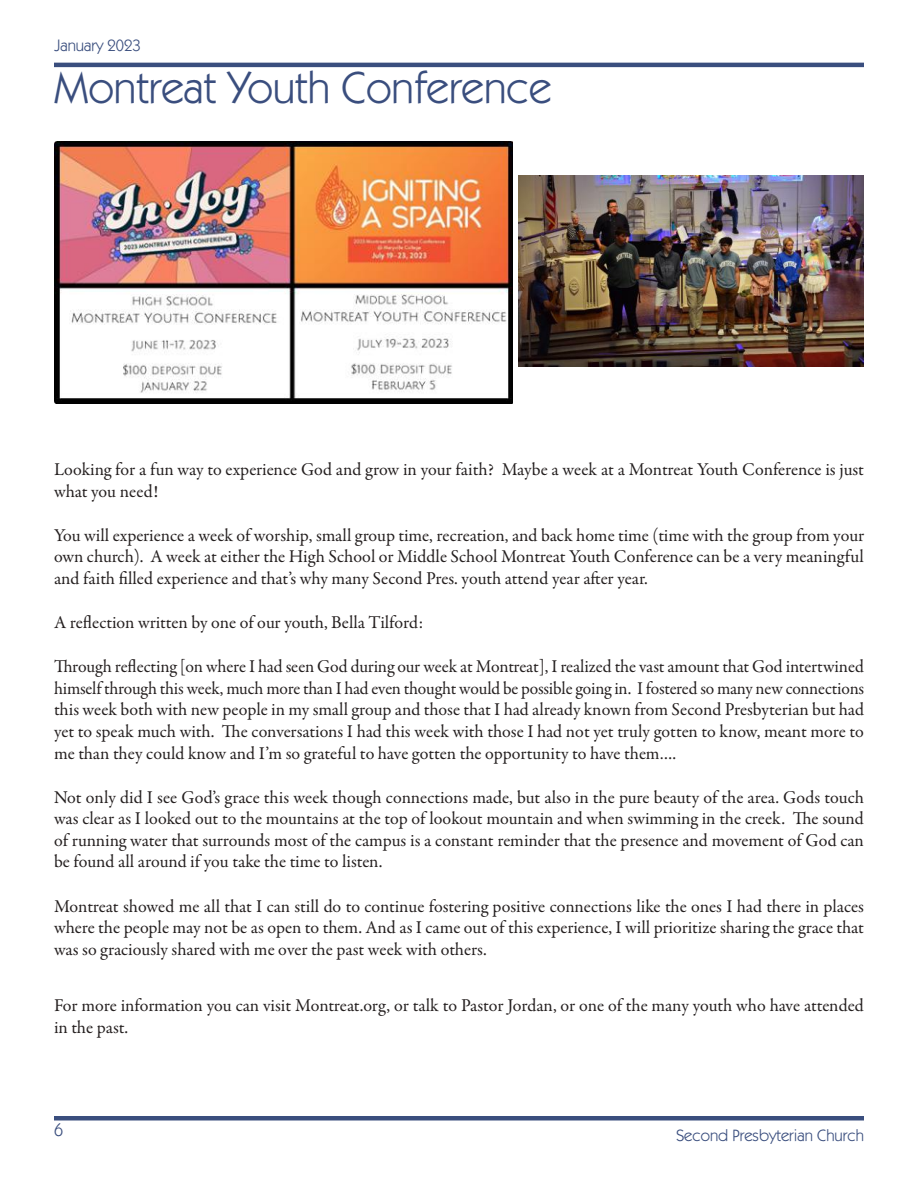
<style>
.page{position:relative;width:918px;height:1188px;background:#fff}
.page>*{position:absolute;margin:0;border:0;box-sizing:border-box;transform-origin:0 0}
.t1{font:45px "ITC Kabel Std";color:#3a4e7e}
.t2{font:18.15px/21.6px "Garamond Premr Pro";letter-spacing:-.005em;color:#241f1f;text-align:justify}
.t3{font:18px "ITC Kabel Std";color:#3a4e7e}
.t4{font:16.5px "ITC Kabel Std";color:#3a4e7e}
.s1{font-size:22.5px;color:#fff}
</style>
<div class="page">
<hr style="left:54px;top:63px;width:810px;height:4px;background:#3a4e7e">
<hr style="left:54px;top:1116px;width:810px;height:4px;background:#3a4e7e">
<img style="left:54px;top:141px;width:459px;height:263px">
<img style="left:518px;top:176px;width:345px;height:190px">
<p class="t4" style="left:54px;top:36px;width:88px">January 2023</p>
<h1 class="t1" style="left:54px;top:61px;width:499px">Montreat Youth Conference</h1>
<p class="t2" style="left:54px;top:459px;width:812px">Looking for a fun way to experience God and grow in your faith? Maybe a week at a Montreat Youth Conference is just what you need!</p>
<p class="t2" style="left:54px;top:525px;width:812px">You will experience a week of worship, small group time, recreation, and back home time (time with the group from your own church). A week at either the High School or Middle School Montreat Youth Conference can be a very meaningful and faith filled experience and that’s why many Second Pres. youth attend year after year.</p>
<p class="t2" style="left:54px;top:612px;width:371px">A reflection written by one of our youth, Bella Tilford:</p>
<p class="t2" style="left:54px;top:656px;width:812px">Through reflecting [on where I had seen God during our week at Montreat], I realized the vast amount that God intertwined himself through this week, much more than I had even thought would be possible going in. I fostered so many new connections this week both with new people in my small group and those that I had already known from Second Presbyterian but had yet to speak much with. The conversations I had this week with those I had not yet truly gotten to know, meant more to me than they could know and I’m so grateful to have gotten the opportunity to have them….</p>
<p class="t2" style="left:54px;top:787px;width:812px">Not only did I see God’s grace this week though connections made, but also in the pure beauty of the area. Gods touch was clear as I looked out to the mountains at the top of lookout mountain and when swimming in the creek. The sound of running water that surrounds most of the campus is a constant reminder that the presence and movement of God can be found all around if you take the time to listen.</p>
<p class="t2" style="left:54px;top:895px;width:812px">Montreat showed me all that I can still do to continue fostering positive connections like the ones I had there in places where the people may not be as open to them. And as I came out of this experience, I will prioritize sharing the grace that was so graciously shared with me over the past week with others.</p>
<p class="t2" style="left:54px;top:995px;width:811px">For more information you can visit Montreat.org, or talk to Pastor Jordan, or one of the many youth who have attended in the past.</p>
<p class="t3" style="left:54px;top:1119px;width:10px">6</p>
<p class="t4" style="left:665px;top:1125px;width:200px"><span class="s1">I</span> Second Presbyterian Church</p>
</div>
